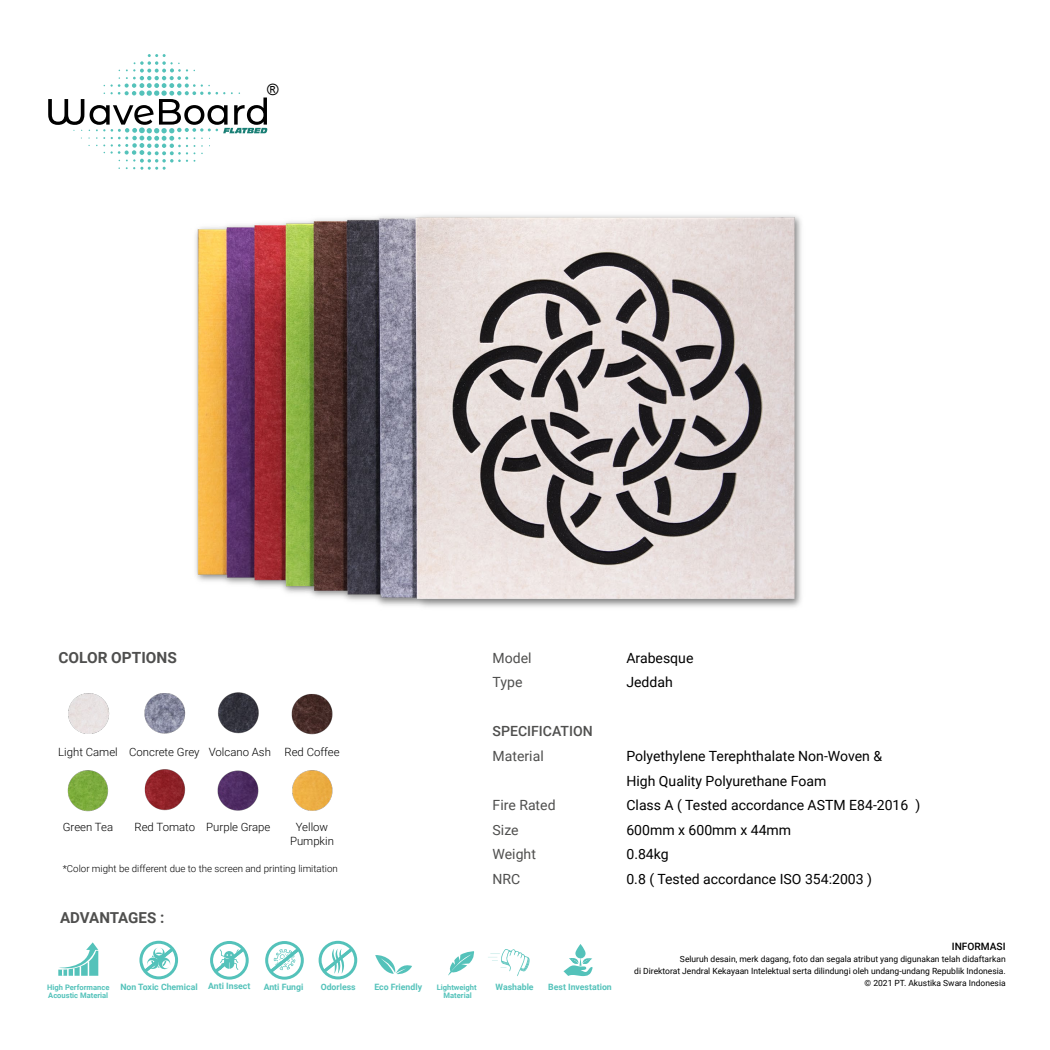
<style>
.page{position:relative;width:1050px;height:1050px;background:#fff}
.page>*{position:absolute;margin:0;border:0;box-sizing:border-box;transform-origin:0 0}
.t1{font:15.6px "Arial";color:#000}
.t2{font:700 15.45px "Roboto";color:#4f4f4e}
.t3{font:700 15.15px "Roboto";letter-spacing:-.01em;color:#4f4f4e}
.t4{font:14.1px/24.6px "Roboto";color:#000}
.t5{font:14.1px "Roboto";color:#4f4f4e}
.t6{font:500 14.1px "Roboto";color:#4f4f4e}
.t7{font:300 11.4px/13.6px "Roboto";color:#000;text-align:center}
.t8{font:500 10.2px "Roboto";color:#000}
.t9{font:300 9.75px "Roboto";color:#000}
.t10{font:700 8.7px "Roboto";color:#54c2ba}
.t11{font:8.55px/12.1px "Roboto";color:#000;text-align:right}
.t12{font:700 7.65px/8.6px "Roboto";color:#54c2ba;text-align:center}
</style>
<div class="page">
<img style="left:195px;top:128px;width:607px;height:479px">
<svg style="left:375px;top:955px;width:37px;height:20px"></svg>
<svg style="left:448px;top:951px;width:26px;height:25px"></svg>
<svg style="left:139px;top:941px;width:39px;height:38px"></svg>
<svg style="left:210px;top:941px;width:39px;height:39px"></svg>
<svg style="left:265px;top:941px;width:39px;height:39px"></svg>
<svg style="left:319px;top:941px;width:38px;height:38px"></svg>
<svg style="left:563px;top:944px;width:30px;height:32px"></svg>
<svg style="left:488px;top:949px;width:42px;height:27px"></svg>
<svg style="left:58px;top:942px;width:40px;height:34px"></svg>
<img style="left:68px;top:693px;width:42px;height:41px">
<img style="left:144px;top:693px;width:42px;height:41px">
<img style="left:218px;top:692px;width:41px;height:42px">
<img style="left:291px;top:694px;width:42px;height:41px">
<img style="left:67px;top:770px;width:42px;height:42px">
<img style="left:144px;top:769px;width:42px;height:42px">
<img style="left:217px;top:770px;width:42px;height:41px">
<img style="left:292px;top:770px;width:41px;height:41px">
<svg style="left:48px;top:54px;width:219px;height:116px"></svg>
<h1 class="t1" style="left:267px;top:81px;width:13px">®</h1>
<h2 class="t2" style="left:59px;top:648px;width:120px">COLOR OPTIONS</h2>
<h3 class="t7" style="left:58px;top:745px;width:283px">Light Camel Concrete Grey Volcano Ash Red Coffee</h3>
<h3 class="t7" style="left:63px;top:821px;width:52px">Green Tea</h3>
<h3 class="t7" style="left:135px;top:821px;width:137px">Red Tomato Purple Grape</h3>
<h3 class="t7" style="left:290px;top:821px;width:45px">Yellow<br>Pumpkin</h3>
<p class="t9" style="left:63px;top:863px;width:277px">*Color might be different due to the screen and printing limitation</p>
<h3 class="t3" style="left:60px;top:909px;width:106px">ADVANTAGES :</h3>
<h3 class="t5" style="left:493px;top:650px;width:41px">Model</h3>
<h3 class="t4" style="left:626px;top:646px;width:69px">Arabesque</h3>
<h3 class="t5" style="left:493px;top:674px;width:31px">Type</h3>
<h3 class="t4" style="left:626px;top:670px;width:48px">Jeddah</h3>
<h3 class="t6" style="left:493px;top:723px;width:102px">SPECIFICATION</h3>
<h3 class="t5" style="left:493px;top:748px;width:53px">Material</h3>
<h3 class="t4" style="left:626px;top:744px;width:257px">Polyethylene Terephthalate Non-Woven &amp;<br>High Quality Polyurethane Foam</h3>
<h3 class="t5" style="left:493px;top:797px;width:64px">Fire Rated</h3>
<h3 class="t4" style="left:626px;top:793px;width:295px">Class A ( Tested accordance ASTM E84-2016 )</h3>
<h3 class="t5" style="left:493px;top:822px;width:28px">Size</h3>
<h3 class="t4" style="left:626px;top:818px;width:166px">600mm x 600mm x 44mm</h3>
<h3 class="t5" style="left:493px;top:846px;width:45px">Weight</h3>
<h3 class="t4" style="left:626px;top:842px;width:44px">0.84kg</h3>
<h3 class="t5" style="left:493px;top:871px;width:29px">NRC</h3>
<h3 class="t4" style="left:626px;top:867px;width:247px">0.8 ( Tested accordance ISO 354:2003 )</h3>
<p class="t10" style="left:120px;top:982px;width:131px">Non Toxic Chemical Anti Insect</p>
<p class="t10" style="left:264px;top:982px;width:41px">Anti Fungi</p>
<p class="t10" style="left:321px;top:982px;width:36px">Odorless</p>
<p class="t10" style="left:548px;top:982px;width:65px">Best Investation</p>
<p class="t10" style="left:374px;top:982px;width:49px">Eco Friendly</p>
<p class="t12" style="left:437px;top:983px;width:42px">Lightweight<br>Material</p>
<p class="t12" style="left:47px;top:983px;width:64px">High Performance</p>
<p class="t10" style="left:496px;top:982px;width:40px">Washable</p>
<p class="t12" style="left:48px;top:991px;width:62px">Acoustic Material</p>
<p class="t8" style="left:952px;top:940px;width:55px">INFORMASI</p>
<p class="t11" style="left:634px;top:953px;width:373px">Seluruh desain, merk dagang, foto dan segala atribut yang digunakan telah didaftarkan<br>di Direktorat Jendral Kekayaan Intelektual serta dilindungi oleh undang-undang Republik Indonesia. © 2021 PT. Akustika Swara Indonesia</p>
</div>
